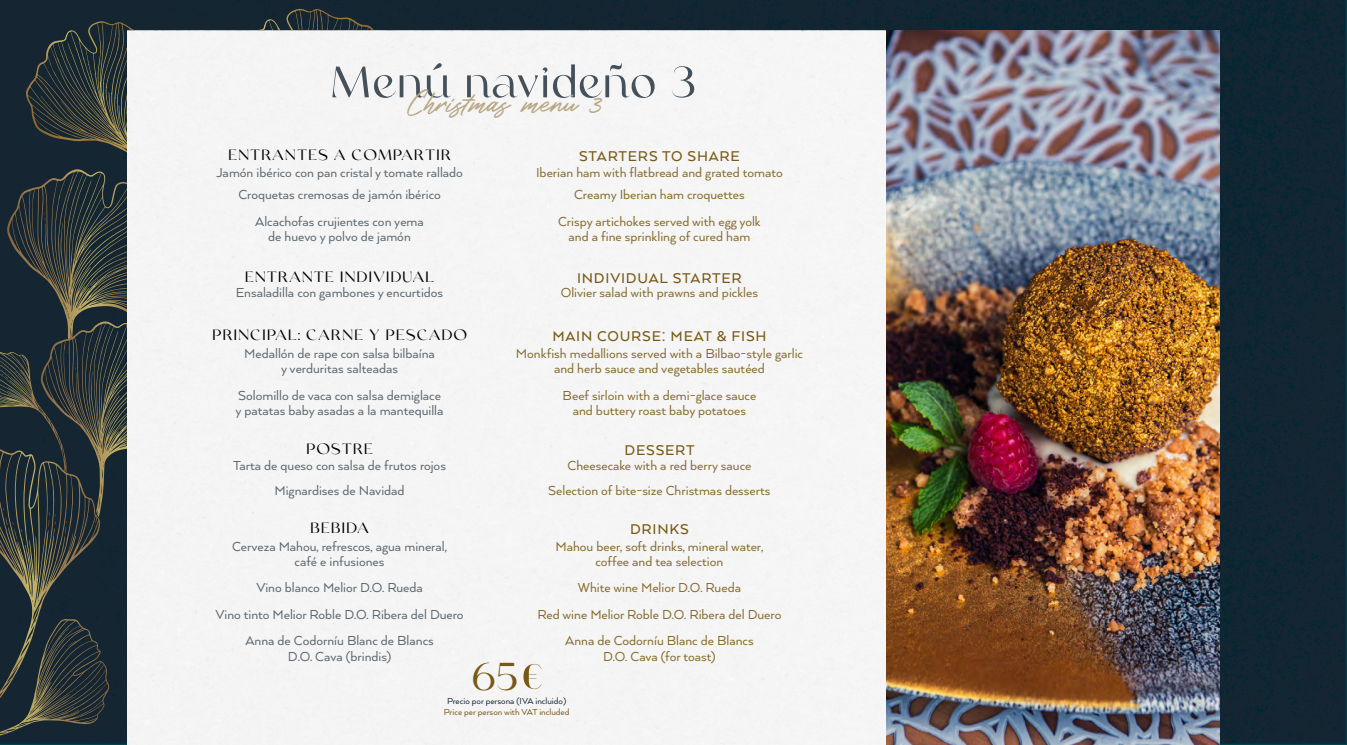
<style>
.page{position:relative;width:1347px;height:745px;background:#fff}
.page>*{position:absolute;margin:0;border:0;box-sizing:border-box;transform-origin:0 0}
.t1{font:38.75px "Argue DEMO";color:#785914}
.t2{font:28.75px "Roustel";color:#b7a783}
.t3{font:500 16.25px "Arquitecta";letter-spacing:.05em;color:#785914}
.t4{font:15px/15px "Arquitecta";color:#856a2c;text-align:center}
.t5{font:15px/15px "Arquitecta";color:#5b676f;text-align:center}
.t6{font:15px "Argue DEMO";letter-spacing:.05em;color:#000}
.t7{font:10px "Arquitecta";color:#152632}
.t8{font:10px "Arquitecta";color:#785914}
</style>
<div class="page">
<img style="left:0;top:0;width:1346px;height:744px">
<img style="left:0;top:352px;width:33px;height:48px">
<svg style="left:26px;top:377px;width:5px;height:9px"></svg>
<img style="left:0;top:618px;width:109px;height:117px">
<svg style="left:68px;top:640px;width:8px;height:6px"></svg>
<svg style="left:58px;top:666px;width:8px;height:10px"></svg>
<img style="left:7px;top:170px;width:121px;height:169px">
<img style="left:63px;top:303px;width:6px;height:16px">
<svg style="left:44px;top:212px;width:2px;height:8px"></svg>
<img style="left:41px;top:322px;width:87px;height:195px">
<svg style="left:94px;top:513px;width:4px;height:12px"></svg>
<svg style="left:123px;top:347px;width:5px;height:9px"></svg>
<svg style="left:64px;top:340px;width:2px;height:17px"></svg>
<img style="left:95px;top:446px;width:6px;height:14px">
<svg style="left:115px;top:421px;width:13px;height:8px"></svg>
<img style="left:0;top:450px;width:32px;height:245px">
<img style="left:60px;top:552px;width:10px;height:19px">
<svg style="left:65px;top:520px;width:2px;height:14px"></svg>
<svg style="left:48px;top:512px;width:8px;height:14px"></svg>
<svg style="left:2px;top:502px;width:28px;height:40px"></svg>
<svg style="left:55px;top:683px;width:23px;height:32px"></svg>
<img style="left:0;top:369px;width:23px;height:27px">
<img style="left:85px;top:277px;width:25px;height:59px">
<svg style="left:26px;top:22px;width:180px;height:184px;background:#2b3536"></svg>
<div style="left:128px;top:31px;width:1091px;height:713px;background:#f5f5f5"></div>
<img style="left:886px;top:31px;width:333px;height:713px">
<svg style="left:227px;top:9px;width:467px;height:89px"></svg>
<svg style="left:523px;top:663px;width:18px;height:25px"></svg>
<h2 class="t2" style="left:406px;top:79px;width:198px">Christmas menú 3</h2>
<p class="t6" style="left:228px;top:149px;width:224px">ENTRANTES A COMPARTIR</p>
<p class="t3" style="left:579px;top:146px;width:162px">STARTERS TO SHARE</p>
<p class="t5" style="left:216px;top:160px;width:248px;line-height:22.5px">Jamón ibérico con pan cristal y tomate rallado<br>Croquetas cremosas de jamón ibérico</p>
<p class="t5" style="left:255px;top:213px;width:170px">Alcachofas crujientes con yema de huevo y polvo de jamón</p>
<p class="t4" style="left:536px;top:160px;width:248px;line-height:22.5px">Iberian ham with flatbread and grated tomato<br>Creamy Iberian ham croquettes</p>
<p class="t4" style="left:558px;top:213px;width:204px">Crispy artichokes served with egg yolk and a fine sprinkling of cured ham</p>
<p class="t6" style="left:245px;top:270px;width:191px">ENTRANTE INDIVIDUAL</p>
<p class="t3" style="left:577px;top:267px;width:166px">INDIVIDUAL STARTER</p>
<p class="t4" style="left:561px;top:285px;width:199px">Olivier salad with prawns and pickles</p>
<p class="t5" style="left:236px;top:285px;width:209px">Ensaladilla con gambones y encurtidos</p>
<p class="t6" style="left:212px;top:329px;width:256px">PRINCIPAL: CARNE Y PESCADO</p>
<p class="t5" style="left:244px;top:345px;width:192px">Medallón de rape con salsa bilbaína y verduritas salteadas</p>
<p class="t5" style="left:236px;top:387px;width:209px;text-align:left">Solomillo de vaca con salsa demiglace y patatas baby asadas a la mantequilla</p>
<p class="t3" style="left:552px;top:326px;width:216px">MAIN COURSE: MEAT &amp; FISH</p>
<p class="t4" style="left:516px;top:345px;width:289px">Monkfish medallions served with a Bilbao-style garlic and herb sauce and vegetables sautéed</p>
<p class="t4" style="left:562px;top:387px;width:195px">Beef sirloin with a demi-glace sauce and buttery roast baby potatoes</p>
<p class="t6" style="left:306px;top:442px;width:68px">POSTRE</p>
<p class="t3" style="left:624px;top:439px;width:72px">DESSERT</p>
<p class="t5" style="left:233px;top:452px;width:214px;line-height:25px">Tarta de queso con salsa de frutos rojos<br>Mignardises de Navidad</p>
<p class="t6" style="left:310px;top:522px;width:61px">BEBIDA</p>
<p class="t5" style="left:232px;top:538px;width:216px">Cerveza Mahou, refrescos, agua mineral, café e infusiones</p>
<p class="t5" style="left:215px;top:574px;width:250px;line-height:26.2px">Vino blanco Melior D.O. Rueda<br>Vino tinto Melior Roble D.O. Ribera del Duero<br>Anna de Codorníu Blanc de Blancs</p>
<p class="t5" style="left:288px;top:648px;width:105px">D.O. Cava (brindis)</p>
<h1 class="t1" style="left:471px;top:660px;width:48px">65</h1>
<p class="t4" style="left:548px;top:452px;width:224px;line-height:25px">Cheesecake with a red berry sauce<br>Selection of bite-size Christmas desserts</p>
<p class="t3" style="left:630px;top:519px;width:60px">DRINKS</p>
<p class="t4" style="left:555px;top:538px;width:209px">Mahou beer, soft drinks, mineral water, coffee and tea selection</p>
<p class="t4" style="left:537px;top:574px;width:245px;line-height:26.2px">White wine Melior D.O. Rueda<br>Red wine Melior Roble D.O. Ribera del Duero<br>Anna de Codorníu Blanc de Blancs</p>
<p class="t4" style="left:603px;top:648px;width:114px">D.O. Cava (for toast)</p>
<p class="t7" style="left:447px;top:694px;width:121px">Precio por persona (IVA incluido)</p>
<p class="t8" style="left:444px;top:705px;width:127px">Price per person with VAT included</p>
</div>
